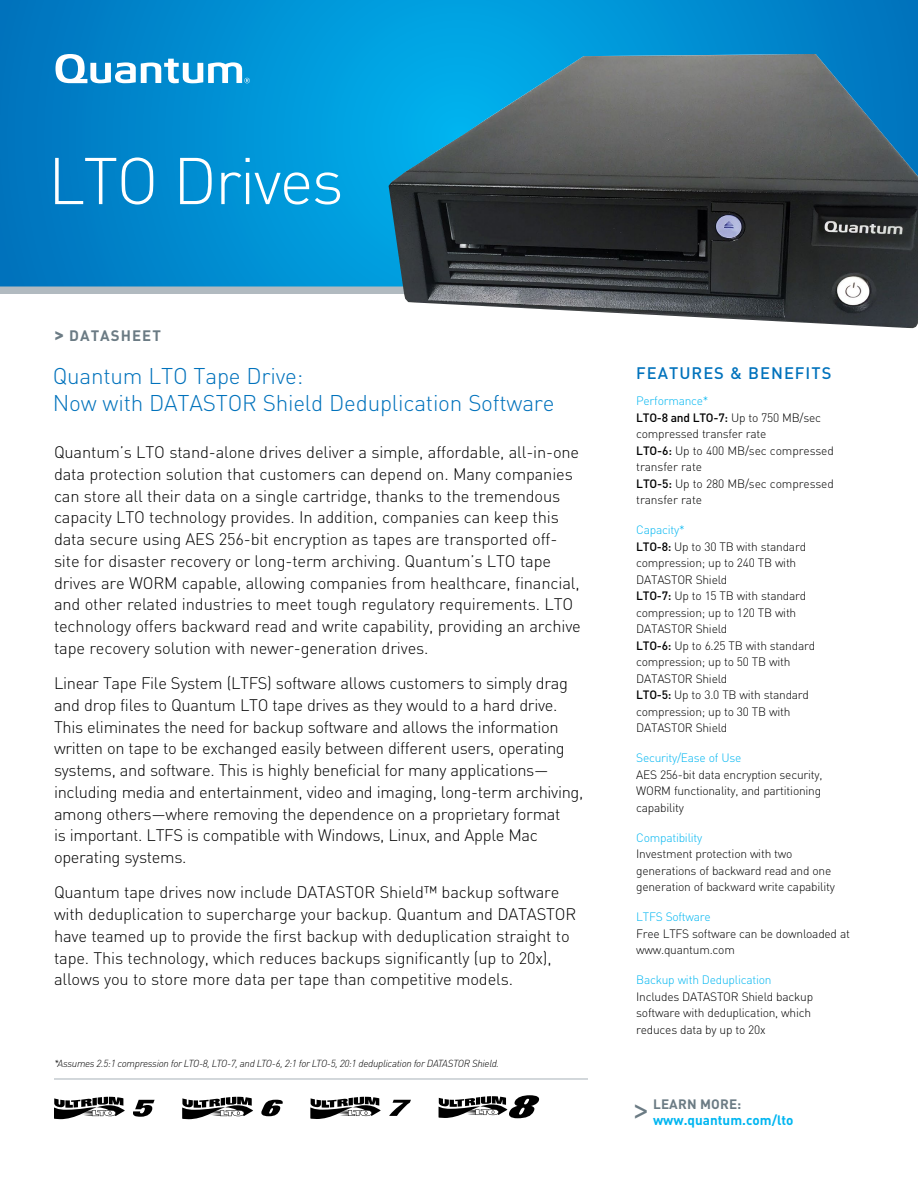
<style>
.page{position:relative;width:918px;height:1188px;background:#fff}
.page>*{position:absolute;margin:0;border:0;box-sizing:border-box;transform-origin:0 0}
.P1_main_copy_block{font:300 64.95px "DIN Pro";letter-spacing:-.03em;color:#fff}
.P1_tab_title{font:35.4px "DIN Pro";color:#6b7b84}
.P1_main_copy_block-2{font:300 22.5px/27px "DIN Pro";letter-spacing:-.01em;color:#0072bc}
.P1_main_copy_block-3{font:300 16.5px/21.8px "DIN Pro";letter-spacing:-.01em;color:#000}
.P1_tab_title-2{font:500 16.5px "DIN Pro";letter-spacing:.06em;color:#0072bc}
.P1_main_copy_block-4{font:700 15px "DIN Pro";letter-spacing:.07em;color:#6b7b84}
.P1_tab_title-3{font:700 13.5px "DIN Pro";color:#00b6f1}
.P1_tab_title-4{font:700 13.5px "DIN Pro";letter-spacing:.01em;color:#6b7b84}
.P1_features_and_bene{font:300 12px/16.5px "DIN Pro";letter-spacing:-.02em;color:#000}
.t1{font:italic 300 10.2px "DIN Pro";letter-spacing:-.03em;color:#000}
.s1{font-size:18.75px}
.s2{color:#00b6f1}
.s3{font-weight:500}
</style>
<div class="page">
<svg style="left:0;top:0;width:918px;height:286px"></svg>
<svg style="left:56px;top:54px;width:194px;height:29px"></svg>
<div style="left:0;top:286px;width:918px;height:8px;background:#b1bac0"></div>
<hr style="left:54px;top:1078px;width:534px;height:2px;background:#b1bac0">
<svg style="left:54px;top:1097px;width:71px;height:22px"></svg>
<svg style="left:133px;top:1100px;width:22px;height:17px"></svg>
<svg style="left:261px;top:1100px;width:22px;height:16px"></svg>
<svg style="left:182px;top:1097px;width:71px;height:22px"></svg>
<svg style="left:310px;top:1097px;width:71px;height:22px"></svg>
<svg style="left:389px;top:1100px;width:22px;height:16px"></svg>
<svg style="left:439px;top:1095px;width:100px;height:23px"></svg>
<img style="left:389px;top:54px;width:529px;height:274px">
<p class="P1_main_copy_block" style="left:48px;top:131px;width:297px">LTO Drives</p>
<p class="P1_main_copy_block-4" style="left:54px;top:323px;width:108px"><span class="s1">&gt;</span> DATASHEET</p>
<p class="P1_main_copy_block-2" style="left:53px;top:360px;width:503px">Quantum LTO Tape Drive:<br>Now with DATASTOR Shield Deduplication Software</p>
<p class="P1_main_copy_block-3" style="left:54px;top:440px;width:528px">Quantum’s LTO stand-alone drives deliver a simple, affordable, all-in-one data protection solution that customers can depend on. Many companies can store all their data on a single cartridge, thanks to the tremendous capacity LTO technology provides. In addition, companies can keep this data secure using AES 256-bit encryption as tapes are transported off&shy;site for disaster recovery or long-term archiving. Quantum’s LTO tape drives are WORM capable, allowing companies from healthcare, financial, and other related industries to meet tough regulatory requirements. LTO technology offers backward read and write capability, providing an archive tape recovery solution with newer-generation drives.</p>
<p class="P1_main_copy_block-3" style="left:54px;top:671px;width:531px">Linear Tape File System (LTFS) software allows customers to simply drag and drop files to Quantum LTO tape drives as they would to a hard drive.<br>This eliminates the need for backup software and allows the information written on tape to be exchanged easily between different users, operating systems, and software. This is highly beneficial for many applications— including media and entertainment, video and imaging, long-term archiving, among others—where removing the dependence on a proprietary format<br>is important. LTFS is compatible with Windows, Linux, and Apple Mac operating systems.</p>
<p class="P1_main_copy_block-3" style="left:54px;top:880px;width:524px">Quantum tape drives now include DATASTOR Shield™ backup software with deduplication to supercharge your backup. Quantum and DATASTOR have teamed up to provide the first backup with deduplication straight to tape. This technology, which reduces backups significantly (up to 20x), allows you to store more data per tape than competitive models.</p>
<p class="t1" style="left:54px;top:1055px;width:447px">*Assumes 2.5:1 compression for LTO-8, LTO-7, and LTO-6, 2:1 for LTO-5, 20:1 deduplication for DATASTOR Shield.</p>
<p class="P1_tab_title-2" style="left:636px;top:360px;width:197px">FEATURES &amp; BENEFITS</p>
<p class="P1_features_and_bene" style="left:636px;top:391px;width:199px"><span class="s2">Performance*<br></span><span class="s3">LTO-8 and LTO-7:</span> Up to 750 MB/sec compressed transfer rate<br><span class="s3">LTO-6:</span> Up to 400 MB/sec compressed transfer rate<br><span class="s3">LTO-5:</span> Up to 280 MB/sec compressed transfer rate</p>
<p class="P1_features_and_bene" style="left:636px;top:520px;width:180px"><span class="s2">Capacity*<br></span><span class="s3">LTO-8:</span> Up to 30 TB with standard compression; up to 240 TB with<br>DATASTOR Shield<br><span class="s3">LTO-7:</span> Up to 15 TB with standard compression; up to 120 TB with<br>DATASTOR Shield<br><span class="s3">LTO-6:</span> Up to 6.25 TB with standard compression; up to 50 TB with<br>DATASTOR Shield<br><span class="s3">LTO-5:</span> Up to 3.0 TB with standard compression; up to 30 TB with<br>DATASTOR Shield</p>
<p class="P1_features_and_bene" style="left:636px;top:748px;width:188px"><span class="s2">Security/Ease of Use<br></span>AES 256-bit data encryption security,<br>WORM functionality, and partitioning capability</p>
<p class="P1_features_and_bene" style="left:636px;top:828px;width:200px"><span class="s2">Compatibility<br></span>Investment protection with two generations of backward read and one generation of backward write capability</p>
<p class="P1_features_and_bene" style="left:636px;top:907px;width:215px"><span class="s2">LTFS Software<br></span>Free LTFS software can be downloaded at www.quantum.com</p>
<p class="P1_features_and_bene" style="left:636px;top:970px;width:179px"><span class="s2">Backup with Deduplication<br></span>Includes DATASTOR Shield backup software with deduplication, which reduces data by up to 20x</p>
<p class="P1_tab_title-4" style="left:653px;top:1093px;width:90px">LEARN MORE:</p>
<p class="P1_tab_title" style="left:632px;top:1080px;width:20px">&gt;</p>
<p class="P1_tab_title-3" style="left:653px;top:1109px;width:142px">www.quantum.com/lto</p>
</div>
